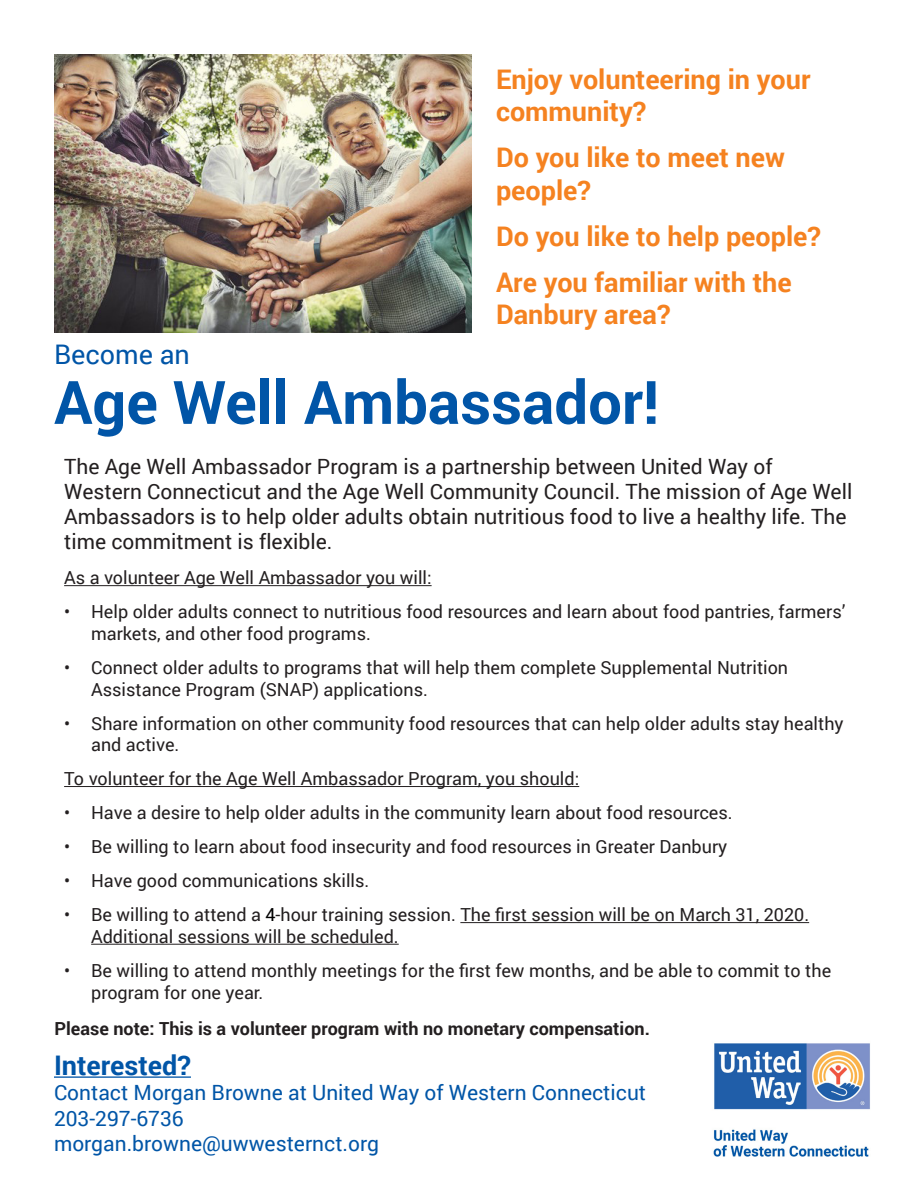
<style>
.page{position:relative;width:918px;height:1188px;background:#fff}
.page>*{position:absolute;margin:0;border:0;box-sizing:border-box;transform-origin:0 0}
.t1{font:700 60px "Roboto";color:#0155a7}
.t2{font:700 27px/32.4px "Roboto";color:#f58220}
.t3{font:700 27px "Roboto";color:#0155a7}
.t4{font:27px "Roboto";color:#0155a7}
.t5{font:21px/25.2px "Roboto";color:#231f20}
.t6{font:21px/25.2px "Roboto";color:#0155a7}
.t7{font:18px/21.6px "Roboto";color:#231f20}
.t8{font:700 18px "Roboto";color:#231f20}
.s1{color:#000}
</style>
<div class="page">
<img style="left:713px;top:1043px;width:157px;height:114px">
<img style="left:54px;top:54px;width:418px;height:278px">
<hr style="left:64px;top:585px;width:368px;height:1px;background:#231f20">
<hr style="left:64px;top:786px;width:515px;height:1px;background:#231f20">
<hr style="left:460px;top:922px;width:349px;height:1px;background:#231f20">
<hr style="left:91px;top:944px;width:308px;height:1px;background:#231f20">
<hr style="left:54px;top:1076px;width:137px;height:2px;background:#0155a7">
<p class="t2" style="left:496px;top:62px;width:316px">Enjoy volunteering in your community?</p>
<p class="t2" style="left:496px;top:140px;width:290px">Do you like to meet new people?</p>
<p class="t2" style="left:496px;top:219px;width:326px">Do you like to help people?</p>
<p class="t2" style="left:496px;top:265px;width:297px">Are you familiar with the<br>Danbury area?</p>
<p class="t4" style="left:54px;top:335px;width:137px">Become an</p>
<p class="t1" style="left:54px;top:360px;width:607px">Age Well Ambassador!</p>
<p class="t5" style="left:64px;top:453px;width:790px">The Age Well Ambassador Program is a partnership between United Way of Western Connecticut and the Age Well Community Council. The mission of Age Well Ambassadors is to help older adults obtain nutritious food to live a healthy life. The time commitment is flexible.</p>
<p class="t7" style="left:64px;top:566px;width:369px">As a volunteer Age Well Ambassador you will:</p>
<p class="t7" style="left:91px;top:600px;width:756px;text-indent:-27px">• Help older adults connect to nutritious food resources and learn about food pantries, farmers’ markets, and other food programs.</p>
<p class="t7" style="left:91px;top:656px;width:699px;text-indent:-27px">• Connect older adults to programs that will help them complete Supplemental Nutrition<br>Assistance Program (SNAP) applications.</p>
<p class="t7" style="left:91px;top:712px;width:754px;text-indent:-27px">• Share information on other community food resources that can help older adults stay healthy and active.</p>
<p class="t7" style="left:64px;top:767px;width:517px">To volunteer for the Age Well Ambassador Program, you should:</p>
<p class="t7" style="left:64px;top:801px;width:670px">• Have a desire to help older adults in the community learn about food resources.</p>
<p class="t7" style="left:64px;top:835px;width:665px">• Be willing to learn about food insecurity and food resources in Greater Danbury</p>
<p class="t7" style="left:64px;top:869px;width:307px">• Have good communications skills.</p>
<p class="t7" style="left:91px;top:903px;width:720px;text-indent:-27px">• Be willing to attend a <span class="s1">4</span>-hour training session. The first session will be on March 31, 2020.<br>Additional sessions will be scheduled.</p>
<p class="t7" style="left:91px;top:959px;width:742px;text-indent:-27px">• Be willing to attend monthly meetings for the first few months, and be able to commit to the program for one year.</p>
<p class="t8" style="left:54px;top:1016px;width:597px">Please note: This is a volunteer program with no monetary compensation.</p>
<p class="t3" style="left:54px;top:1046px;width:138px">Interested?</p>
<p class="t6" style="left:54px;top:1079px;width:594px">Contact Morgan Browne at United Way of Western Connecticut<br>203-297-6736<br>morgan.browne@uwwesternct.org</p>
</div>
